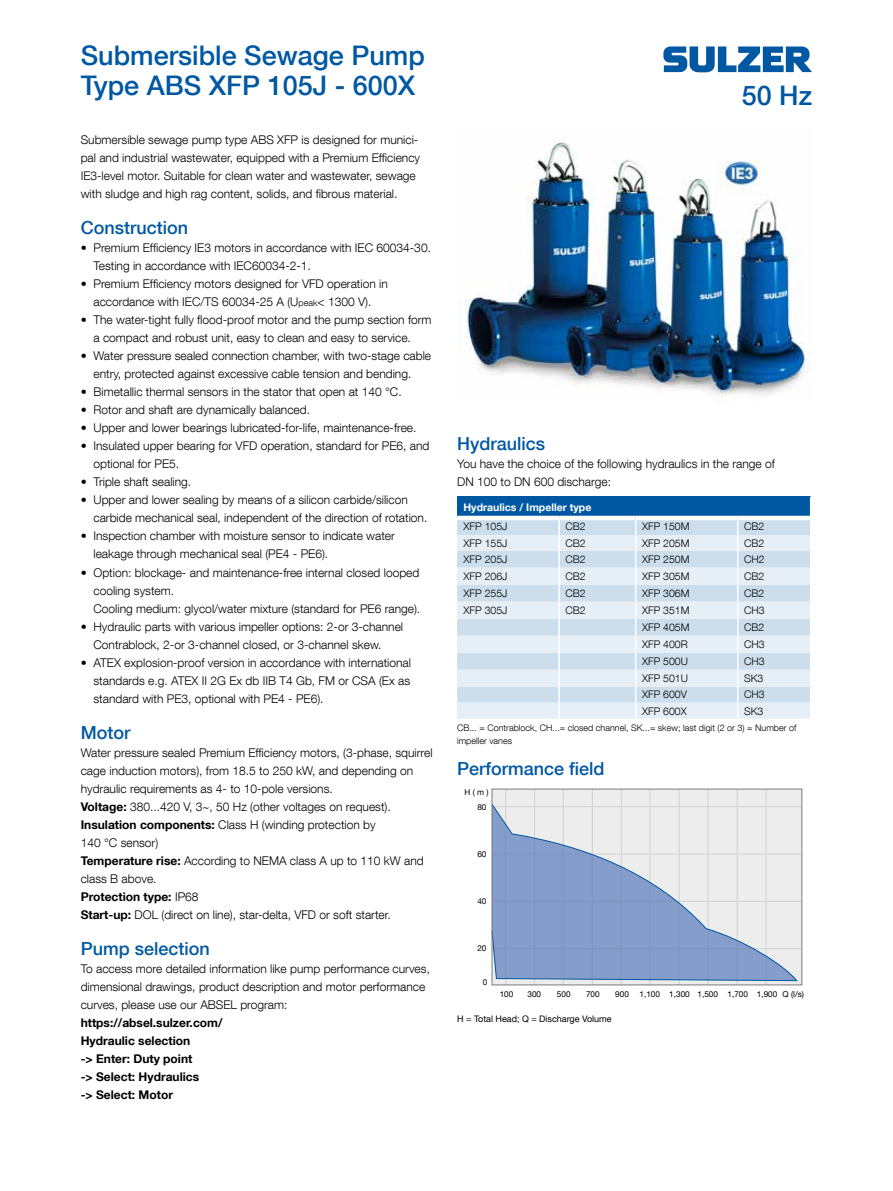
<style>
.page{position:relative;width:893px;height:1191px;background:#fff}
.page>*{position:absolute;margin:0;border:0;box-sizing:border-box;transform-origin:0 0}
.t1{font:500 27px/30px "Helvetica Neue LT Com";color:#0058a2}
.t2{font:500 18px "Helvetica Neue LT Com";color:#0058a2}
.t3{font:300 12px/18px "Helvetica Neue LT Com";color:#000}
.t4{font:700 12px/18px "Helvetica Neue LT Com";color:#000}
.t5{font:300 10.5px "Helvetica Neue LT Com";color:#000}
.t6{font:700 10.5px "Helvetica Neue LT Com";color:#fff}
.t7{font:300 9px/13.5px "Helvetica Neue LT Com";color:#000}
.t8{font:9px "Helvetica Neue LT Com";color:#000}
.t9{font:8.25px "Helvetica Neue LT Com";color:#000}
.s1{font-size:9px}
.s2{font-weight:700}
</style>
<div class="page">
<svg style="left:663px;top:46px;width:149px;height:26px"></svg>
<img style="left:457px;top:141px;width:348px;height:255px">
<div style="left:492px;top:789px;width:310px;height:196px;background:#ededed"></div>
<hr style="left:492px;top:901px;width:310px;height:1px;background:#d0d0d0">
<hr style="left:492px;top:806px;width:310px;height:1px;background:#d0d0d0">
<hr style="left:492px;top:853px;width:310px;height:1px;background:#d0d0d0">
<hr style="left:492px;top:948px;width:310px;height:1px;background:#d0d0d0">
<hr style="left:708px;top:789px;width:1px;height:196px;background:#d0d0d0">
<hr style="left:621px;top:789px;width:1px;height:196px;background:#d0d0d0">
<hr style="left:534px;top:789px;width:1px;height:196px;background:#d0d0d0">
<hr style="left:737px;top:789px;width:1px;height:196px;background:#d0d0d0">
<hr style="left:650px;top:789px;width:1px;height:196px;background:#d0d0d0">
<hr style="left:563px;top:789px;width:1px;height:196px;background:#d0d0d0">
<hr style="left:766px;top:789px;width:1px;height:196px;background:#d0d0d0">
<hr style="left:679px;top:789px;width:1px;height:196px;background:#d0d0d0">
<hr style="left:592px;top:789px;width:1px;height:196px;background:#d0d0d0">
<hr style="left:505px;top:789px;width:1px;height:196px;background:#d0d0d0">
<svg style="left:491px;top:803px;width:307px;height:178px"></svg>
<div style="left:492px;top:789px;width:310px;height:196px;border:1px solid #7c7b7b"></div>
<div style="left:457px;top:497px;width:354px;height:21px;background:#0058a2"></div>
<svg style="left:457px;top:520px;width:353px;height:15px;background:#ccdeec"></svg>
<svg style="left:457px;top:535px;width:353px;height:183px;background:#dae7f1"></svg>
<hr style="left:559px;top:516px;width:77px;height:4px;background:#fff">
<hr style="left:636px;top:516px;width:102px;height:4px;background:#fff">
<hr style="left:738px;top:516px;width:72px;height:4px;background:#fff">
<svg style="left:635px;top:520px;width:1px;height:198px"></svg>
<svg style="left:737px;top:520px;width:1px;height:198px"></svg>
<svg style="left:810px;top:497px;width:1px;height:21px"></svg>
<hr style="left:457px;top:516px;width:102px;height:4px;background:#fff">
<svg style="left:558px;top:520px;width:2px;height:198px"></svg>
<h1 class="t1" style="left:81px;top:40px;width:346px">Submersible Sewage Pump<br>Type ABS XFP 105J - 600X</h1>
<p class="t3" style="left:81px;top:131px;width:341px">Submersible sewage pump type ABS XFP is designed for munici&shy;pal and industrial wastewater, equipped with a Premium Efficiency IE3-level motor. Suitable for clean water and wastewater, sewage with sludge and high rag content, solids, and fibrous material.</p>
<h2 class="t2" style="left:81px;top:217px;width:109px">Construction</h2>
<p class="t3" style="left:94px;top:239px;width:339px;text-indent:-13px">• Premium Efficiency IE3 motors in accordance with IEC 60034-30.<br>Testing in accordance with IEC60034-2-1.</p>
<p class="t3" style="left:81px;top:275px;width:309px;text-align:center">• Premium Efficiency motors designed for VFD operation in accordance with IEC/TS 60034-25 A (U<span class="s1">peak</span>&lt; 1300 V).</p>
<p class="t3" style="left:94px;top:311px;width:340px;text-indent:-13px">• The water-tight fully flood-proof motor and the pump section form a compact and robust unit, easy to clean and easy to service.</p>
<p class="t3" style="left:81px;top:347px;width:352px;text-align:center">• Water pressure sealed connection chamber, with two-stage cable entry, protected against excessive cable tension and bending.</p>
<p class="t3" style="left:81px;top:383px;width:322px">• Bimetallic thermal sensors in the stator that open at 140 °C.</p>
<p class="t3" style="left:81px;top:401px;width:231px">• Rotor and shaft are dynamically balanced.</p>
<p class="t3" style="left:81px;top:419px;width:337px">• Upper and lower bearings lubricated-for-life, maintenance-free.</p>
<p class="t3" style="left:94px;top:437px;width:337px;text-indent:-13px">• Insulated upper bearing for VFD operation, standard for PE6, and optional for PE5.</p>
<p class="t3" style="left:81px;top:473px;width:112px">• Triple shaft sealing.</p>
<p class="t3" style="left:94px;top:491px;width:335px;text-indent:-13px">• Upper and lower sealing by means of a silicon carbide/silicon carbide mechanical seal, independent of the direction of rotation.</p>
<p class="t3" style="left:94px;top:527px;width:303px;text-indent:-13px">• Inspection chamber with moisture sensor to indicate water leakage through mechanical seal (PE4 - PE6).</p>
<p class="t3" style="left:94px;top:563px;width:328px;text-indent:-13px">• Option: blockage- and maintenance-free internal closed looped cooling system.<br>Cooling medium: glycol/water mixture (standard for PE6 range).</p>
<p class="t3" style="left:94px;top:617px;width:311px;text-indent:-13px">• Hydraulic parts with various impeller options: 2-or 3-channel<br>Contrablock, 2-or 3-channel closed, or 3-channel skew.</p>
<p class="t3" style="left:94px;top:653px;width:319px;text-align:justify;text-indent:-13px">• ATEX explosion-proof version in accordance with international standards e.g. ATEX II 2G Ex db IIB T4 Gb, FM or CSA (Ex as standard with PE3, optional with PE4 - PE6).</p>
<h2 class="t2" style="left:81px;top:721px;width:51px">Motor</h2>
<p class="t3" style="left:81px;top:743px;width:353px">Water pressure sealed Premium Efficiency motors, (3-phase, squirrel cage induction motors), from 18.5 to 250 kW, and depending on hydraulic requirements as 4- to 10-pole versions.<br><span class="s2">Voltage:</span> 380...420 V, 3~, 50 Hz (other voltages on request).<br><span class="s2">Insulation components:</span> Class H (winding protection by<br>140 °C sensor)<br><span class="s2">Temperature rise:</span> According to NEMA class A up to 110 kW and class B above.<br><span class="s2">Protection type:</span> IP68<br><span class="s2">Start-up:</span> DOL (direct on line), star-delta, VFD or soft starter.</p>
<h2 class="t2" style="left:81px;top:937px;width:131px">Pump selection</h2>
<p class="t3" style="left:81px;top:959px;width:351px">To access more detailed information like pump performance curves, dimensional drawings, product description and motor performance curves, please use our ABSEL program:</p>
<p class="t4" style="left:81px;top:1013px;width:143px">https://absel.sulzer.com/<br>Hydraulic selection<br>-&gt; Enter: Duty point<br>-&gt; Select: Hydraulics<br>-&gt; Select: Motor</p>
<h1 class="t1" style="left:742px;top:80px;width:72px">50 Hz</h1>
<h2 class="t2" style="left:457px;top:433px;width:90px">Hydraulics</h2>
<p class="t3" style="left:457px;top:455px;width:319px">You have the choice of the following hydraulics in the range of<br>DN 100 to DN 600 discharge:</p>
<p class="t6" style="left:463px;top:501px;width:129px">Hydraulics / Impeller type</p>
<p class="t5" style="left:463px;top:520px;width:45px">XFP 105J</p>
<p class="t5" style="left:566px;top:520px;width:22px">CB2</p>
<p class="t5" style="left:642px;top:520px;width:49px">XFP 150M</p>
<p class="t5" style="left:744px;top:520px;width:22px">CB2</p>
<p class="t5" style="left:463px;top:536px;width:45px">XFP 155J</p>
<p class="t5" style="left:566px;top:536px;width:22px">CB2</p>
<p class="t5" style="left:642px;top:536px;width:49px">XFP 205M</p>
<p class="t5" style="left:744px;top:536px;width:22px">CB2</p>
<p class="t5" style="left:463px;top:553px;width:45px">XFP 205J</p>
<p class="t5" style="left:566px;top:553px;width:22px">CB2</p>
<p class="t5" style="left:642px;top:553px;width:49px">XFP 250M</p>
<p class="t5" style="left:744px;top:553px;width:22px">CH2</p>
<p class="t5" style="left:463px;top:570px;width:45px">XFP 206J</p>
<p class="t5" style="left:566px;top:570px;width:22px">CB2</p>
<p class="t5" style="left:642px;top:570px;width:49px">XFP 305M</p>
<p class="t5" style="left:744px;top:570px;width:22px">CB2</p>
<p class="t5" style="left:463px;top:587px;width:45px">XFP 255J</p>
<p class="t5" style="left:566px;top:587px;width:22px">CB2</p>
<p class="t5" style="left:642px;top:587px;width:49px">XFP 306M</p>
<p class="t5" style="left:744px;top:587px;width:22px">CB2</p>
<p class="t5" style="left:463px;top:604px;width:45px">XFP 305J</p>
<p class="t5" style="left:566px;top:604px;width:22px">CB2</p>
<p class="t5" style="left:642px;top:604px;width:49px">XFP 351M</p>
<p class="t5" style="left:744px;top:604px;width:22px">CH3</p>
<p class="t5" style="left:642px;top:621px;width:49px">XFP 405M</p>
<p class="t5" style="left:744px;top:621px;width:22px">CB2</p>
<p class="t5" style="left:642px;top:638px;width:47px">XFP 400R</p>
<p class="t5" style="left:744px;top:638px;width:22px">CH3</p>
<p class="t5" style="left:642px;top:655px;width:47px">XFP 500U</p>
<p class="t5" style="left:744px;top:655px;width:22px">CH3</p>
<p class="t5" style="left:642px;top:672px;width:47px">XFP 501U</p>
<p class="t5" style="left:744px;top:672px;width:21px">SK3</p>
<p class="t5" style="left:642px;top:688px;width:46px">XFP 600V</p>
<p class="t5" style="left:744px;top:688px;width:22px">CH3</p>
<p class="t5" style="left:642px;top:704px;width:46px">XFP 600X</p>
<p class="t5" style="left:744px;top:704px;width:21px">SK3</p>
<p class="t7" style="left:457px;top:720px;width:341px">CB... = Contrablock, CH...= closed channel, SK...= skew; last digit (2 or 3) = Number of impeller vanes</p>
<h2 class="t2" style="left:457px;top:757px;width:149px">Performance field</h2>
<p class="t9" style="left:465px;top:787px;width:25px">H(m)</p>
<p class="t9" style="left:477px;top:801px;width:11px">80</p>
<p class="t9" style="left:477px;top:849px;width:11px">60</p>
<p class="t9" style="left:477px;top:896px;width:11px">40</p>
<p class="t9" style="left:477px;top:943px;width:11px">20</p>
<p class="t9" style="left:483px;top:977px;width:6px">0</p>
<p class="t9" style="left:500px;top:988px;width:15px">100</p>
<p class="t9" style="left:527px;top:988px;width:15px">300</p>
<p class="t9" style="left:557px;top:988px;width:15px">500</p>
<p class="t9" style="left:586px;top:988px;width:15px">700</p>
<p class="t9" style="left:615px;top:988px;width:15px">900</p>
<p class="t9" style="left:639px;top:988px;width:166px">1,100 1,300 1,500 1,700 1,900 Q (l/s)</p>
<p class="t8" style="left:457px;top:1013px;width:156px">H = Total Head; Q = Discharge Volume</p>
</div>
